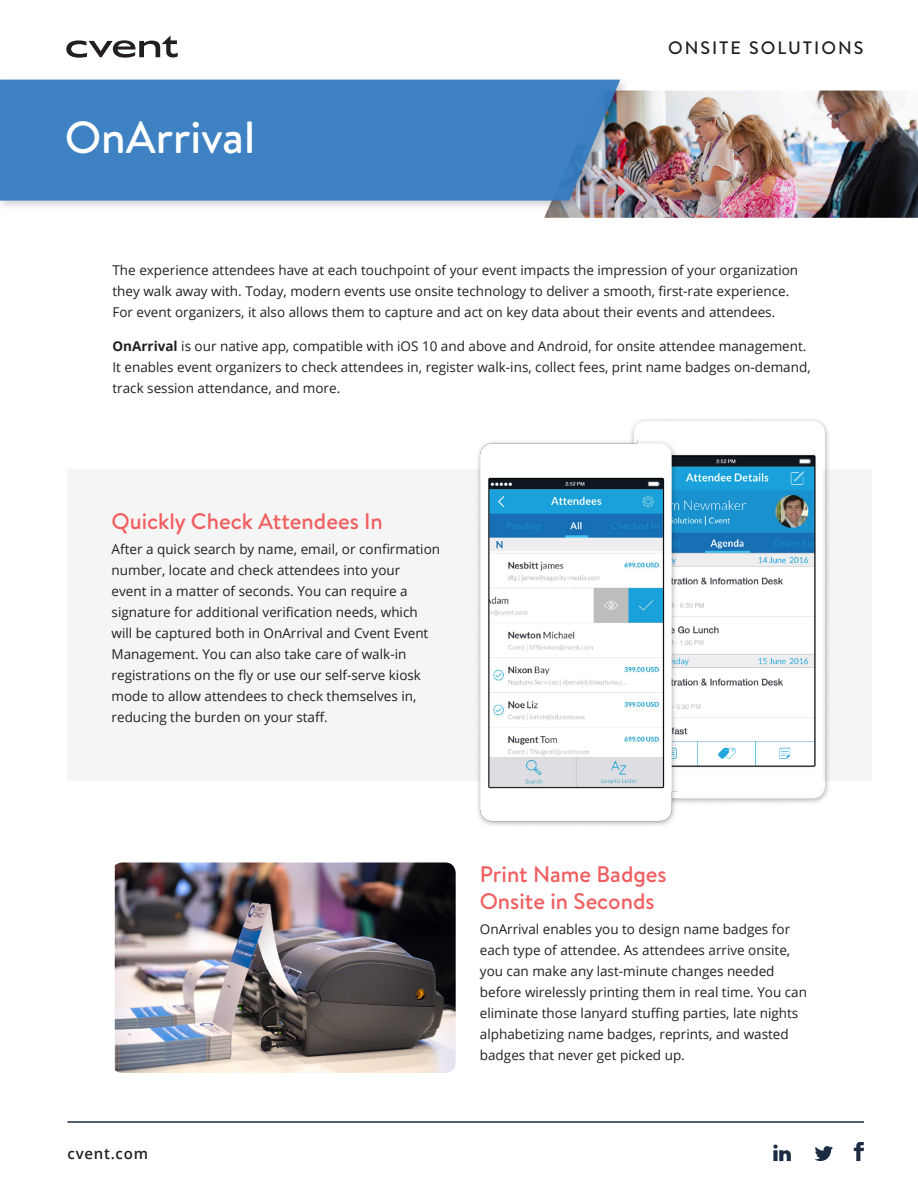
<style>
.page{position:relative;width:918px;height:1188px;background:#fff}
.page>*{position:absolute;margin:0;border:0;box-sizing:border-box;transform-origin:0 0}
.t1{font:500 45px "Brandon Text";color:#fff}
.t2{font:500 22.5px/27px "Brandon Text";color:#f05e60}
.t3{font:500 18px "Brandon Text";letter-spacing:.11em;color:#231f20}
.t4{font:600 15px "Open Sans";letter-spacing:.05em;color:#231f20}
.t5{font:13.5px/21px "Open Sans";color:#231f20}
.s1{font-weight:700}
</style>
<div class="page">
<div style="left:67px;top:469px;width:805px;height:312px;background:#f5f5f5"></div>
<svg style="left:66px;top:36px;width:112px;height:22px"></svg>
<img style="left:544px;top:91px;width:374px;height:127px">
<div style="left:0;top:77px;width:631px;height:135px;background:#231f20;opacity:.2"></div>
<div style="left:0;top:80px;width:620px;height:121px;background:#3e82c3"></div>
<img style="left:115px;top:862px;width:341px;height:211px">
<img style="left:477px;top:419px;width:352px;height:407px">
<hr style="left:68px;top:1121px;width:796px;height:2px;background:#1c2c43">
<svg style="left:815px;top:1146px;width:18px;height:15px"></svg>
<svg style="left:854px;top:1142px;width:10px;height:19px"></svg>
<svg style="left:773px;top:1145px;width:18px;height:16px"></svg>
<h1 class="t1" style="left:65px;top:106px;width:192px">OnArrival</h1>
<h3 class="t3" style="left:668px;top:35px;width:197px">ONSITE SOLUTIONS</h3>
<p class="t5" style="left:112px;top:259px;width:687px">The experience attendees have at each touchpoint of your event impacts the impression of your organization they walk away with. Today, modern events use onsite technology to deliver a smooth, first-rate experience.<br>For event organizers, it also allows them to capture and act on key data about their events and attendees.</p>
<p class="t5" style="left:112px;top:335px;width:700px"><span class="s1">OnArrival</span> is our native app, compatible with iOS 10 and above and Android, for onsite attendee management.<br>It enables event organizers to check attendees in, register walk-ins, collect fees, print name badges on-demand, track session attendance, and more.</p>
<h2 class="t2" style="left:112px;top:507px;width:273px">Quickly Check Attendees In</h2>
<p class="t5" style="left:112px;top:539px;width:330px">After a quick search by name, email, or confirmation number, locate and check attendees into your<br>event in a matter of seconds. You can require a signature for additional verification needs, which will be captured both in OnArrival and Cvent Event Management. You can also take care of walk-in registrations on the fly or use our self-serve kiosk mode to allow attendees to check themselves in, reducing the burden on your staff.</p>
<p class="t4" style="left:68px;top:1143px;width:82px">cvent.com</p>
<h2 class="t2" style="left:480px;top:860px;width:188px">Print Name Badges<br>Onsite in Seconds</h2>
<p class="t5" style="left:480px;top:918px;width:329px">OnArrival enables you to design name badges for each type of attendee. As attendees arrive onsite, you can make any last-minute changes needed before wirelessly printing them in real time. You can eliminate those lanyard stuffing parties, late nights alphabetizing name badges, reprints, and wasted badges that never get picked up.</p>
</div>
